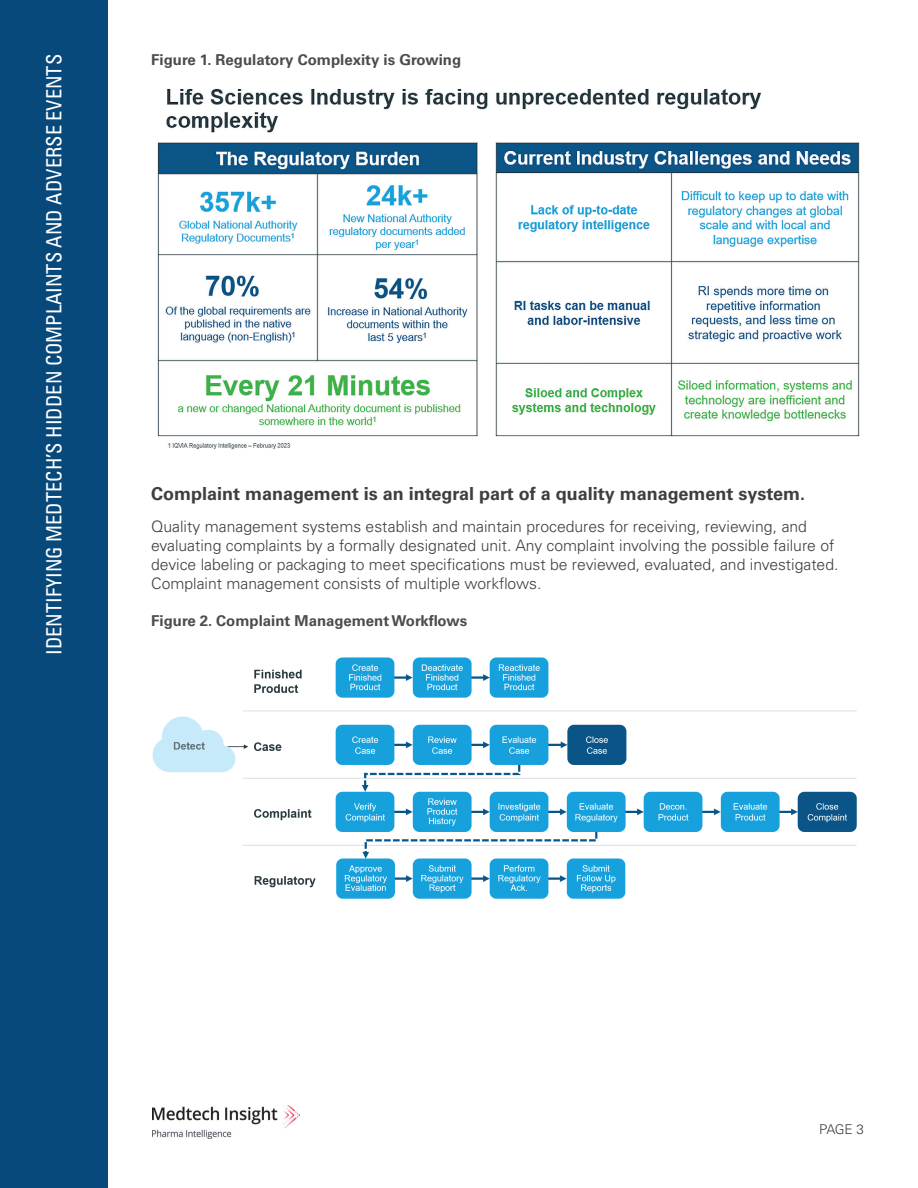
<style>
.page{position:relative;width:918px;height:1188px;background:#fff}
.page>*{position:absolute;margin:0;border:0;box-sizing:border-box;transform-origin:0 0}
.t1{font:condensed 21px "Univers LT Std";color:#fff}
.t2{font:700 18px "Univers LT Std";color:#3e3e3f}
.t3{font:300 15.75px/18.9px "Univers LT Std";color:#3e3e3f}
.t4{font:700 15px "Univers LT Std";color:#4b4c4d}
.t5{font:300 13.5px "Univers LT Std";color:#3e3e3f}
</style>
<div class="page">
<div style="left:0;top:0;width:108px;height:1188px;background:#08497c"></div>
<img style="left:152px;top:1106px;width:148px;height:33px">
<img style="left:157px;top:89px;width:703px;height:361px">
<img style="left:152px;top:657px;width:705px;height:242px">
<h1 class="t1" style="left:41px;top:655px;width:602px;rotate:-90deg">IDENTIFYING MEDTECH’S HIDDEN COMPLAINTS AND ADVERSE EVENTS</h1>
<p class="t4" style="left:151px;top:51px;width:312px">Figure 1. Regulatory Complexity is Growing</p>
<p class="t2" style="left:151px;top:483px;width:655px">Complaint management is an integral part of a quality management system.</p>
<p class="t3" style="left:151px;top:517px;width:689px">Quality management systems establish and maintain procedures for receiving, reviewing, and evaluating complaints by a formally designated unit. Any complaint involving the possible failure of device labeling or packaging to meet specifications must be reviewed, evaluated, and investigated.<br>Complaint management consists of multiple workflows.</p>
<p class="t4" style="left:151px;top:612px;width:318px">Figure 2. Complaint Management Workflows</p>
<p class="t5" style="left:819px;top:1121px;width:46px">PAGE 3</p>
</div>
